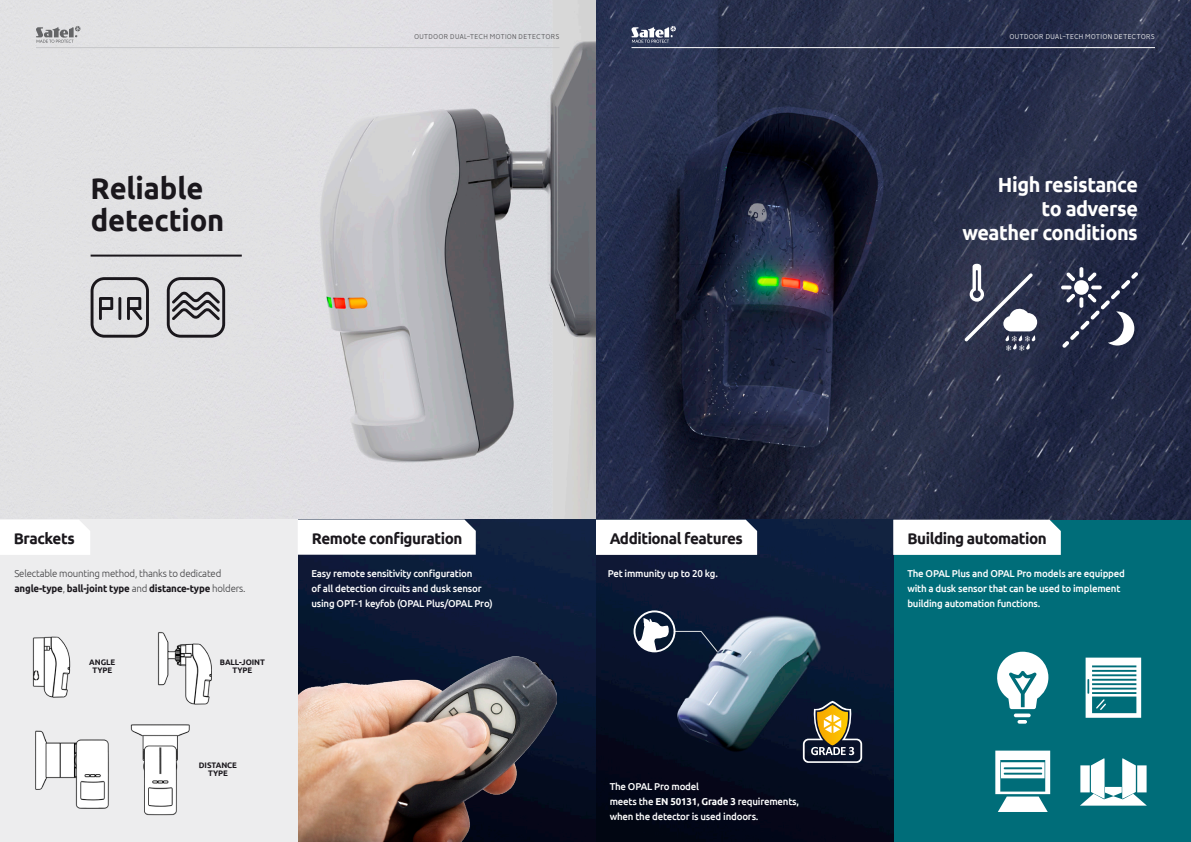
<style>
.page{position:relative;width:1191px;height:842px;background:#fff}
.page>*{position:absolute;margin:0;border:0;box-sizing:border-box;transform-origin:0 0}
.t1{font:700 30px/31.6px "Ubuntu";letter-spacing:-.005em;color:#1a171c}
.t2{font:700 20.5px/24px "Ubuntu";letter-spacing:-.02em;color:#fff;text-align:right}
.t3{font:700 15.5px "Ubuntu";letter-spacing:-.03em;color:#1a171c}
.t4{font:500 10px/15px "Ubuntu";letter-spacing:-.02em;color:#fff}
.t5{font:300 10px/15px "Ubuntu";letter-spacing:-.02em;color:#3e3e40}
.t6{font:700 8px/8px "Ubuntu";letter-spacing:-.01em;color:#1a171c;text-align:center}
.t7{font:300 8px "Vision";letter-spacing:.015em;color:#fff}
.t8{font:300 8px "Vision";letter-spacing:.015em;color:#4c4c4e}
.s1{font-weight:700;color:#1a171c}
.s2{font-weight:700}
</style>
<div class="page">
<div style="left:893px;top:520px;width:298px;height:322px;background:#006d79"></div>
<img style="left:595px;top:0;width:596px;height:520px">
<img style="left:298px;top:520px;width:595px;height:322px">
<div style="left:893px;top:520px;width:167px;height:35px;background:#fff"></div>
<svg style="left:633px;top:610px;width:86px;height:43px"></svg>
<svg style="left:803px;top:701px;width:59px;height:62px;background:#67604b"></svg>
<svg style="left:595px;top:520px;width:162px;height:35px"></svg>
<svg style="left:1085px;top:658px;width:56px;height:60px"></svg>
<svg style="left:995px;top:751px;width:55px;height:61px"></svg>
<svg style="left:997px;top:652px;width:51px;height:57px"></svg>
<svg style="left:1013px;top:713px;width:17px;height:4px"></svg>
<svg style="left:1017px;top:720px;width:10px;height:4px"></svg>
<svg style="left:1080px;top:758px;width:66px;height:48px"></svg>
<svg style="left:595px;top:0;width:131px;height:227px;background:#2a3350"></svg>
<hr style="left:631px;top:47px;width:524px;height:1px;background:#fff">
<svg style="left:1079px;top:267px;width:4px;height:11px"></svg>
<svg style="left:1061px;top:272px;width:77px;height:76px"></svg>
<svg style="left:964px;top:264px;width:73px;height:87px"></svg>
<img style="left:0;top:0;width:595px;height:522px">
<img style="left:298px;top:657px;width:258px;height:185px">
<div style="left:0;top:520px;width:298px;height:322px;background:#ededee"></div>
<svg style="left:298px;top:519px;width:178px;height:36px"></svg>
<div style="left:0;top:520px;width:90px;height:35px;background:#fff"></div>
<svg style="left:36px;top:26px;width:44px;height:17px"></svg>
<hr style="left:36px;top:47px;width:523px;height:1px;background:#c6c7c9">
<hr style="left:91px;top:255px;width:151px;height:2px;background:#1a171c">
<svg style="left:167px;top:277px;width:58px;height:61px;background:#a2a1a4"></svg>
<svg style="left:91px;top:277px;width:58px;height:61px;background:#a9a8ab"></svg>
<img style="left:35px;top:730px;width:74px;height:79px">
<img style="left:130px;top:724px;width:60px;height:91px">
<img style="left:32px;top:636px;width:39px;height:62px">
<img style="left:157px;top:632px;width:55px;height:73px">
<h1 class="t1" style="left:91px;top:172px;width:135px">Reliable detection</h1>
<p class="t8" style="left:414px;top:32px;width:147px">OUTDOOR DUAL-TECH MOTION DETECTORS</p>
<p class="t7" style="left:1009px;top:32px;width:147px">OUTDOOR DUAL-TECH MOTION DETECTORS</p>
<h2 class="t2" style="left:962px;top:172px;width:177px">High resistance<br>to adverse weather conditions</h2>
<h3 class="t3" style="left:14px;top:529px;width:63px">Brackets</h3>
<h3 class="t3" style="left:312px;top:529px;width:152px">Remote configuration</h3>
<p class="t4" style="left:311px;top:565px;width:183px">Easy remote sensitivity configuration<br>of all detection circuits and dusk sensor using OPT-1 keyfob (OPAL Plus/OPAL Pro)</p>
<p class="t5" style="left:14px;top:565px;width:233px">Selectable mounting method, thanks to dedicated <span class="s1">angle-type</span>, <span class="s1">ball-joint type</span> and <span class="s1">distance-type</span> holders.</p>
<p class="t6" style="left:89px;top:658px;width:28px">ANGLE<br>TYPE</p>
<p class="t6" style="left:220px;top:658px;width:47px">BALL-JOINT<br>TYPE</p>
<p class="t6" style="left:199px;top:761px;width:40px">DISTANCE<br>TYPE</p>
<h3 class="t3" style="left:609px;top:529px;width:135px">Additional features</h3>
<p class="t4" style="left:608px;top:565px;width:112px">Pet immunity up to 20 kg.</p>
<p class="t4" style="left:609px;top:779px;width:191px">The OPAL Pro model<br>meets the <span class="s2">EN 50131</span>, <span class="s2">Grade 3</span> requirements, when the detector is used indoors.</p>
<h3 class="t3" style="left:907px;top:529px;width:141px">Building automation</h3>
<p class="t4" style="left:907px;top:565px;width:219px">The OPAL Plus and OPAL Pro models are equipped with a dusk sensor that can be used to implement building automation functions.</p>
</div>
